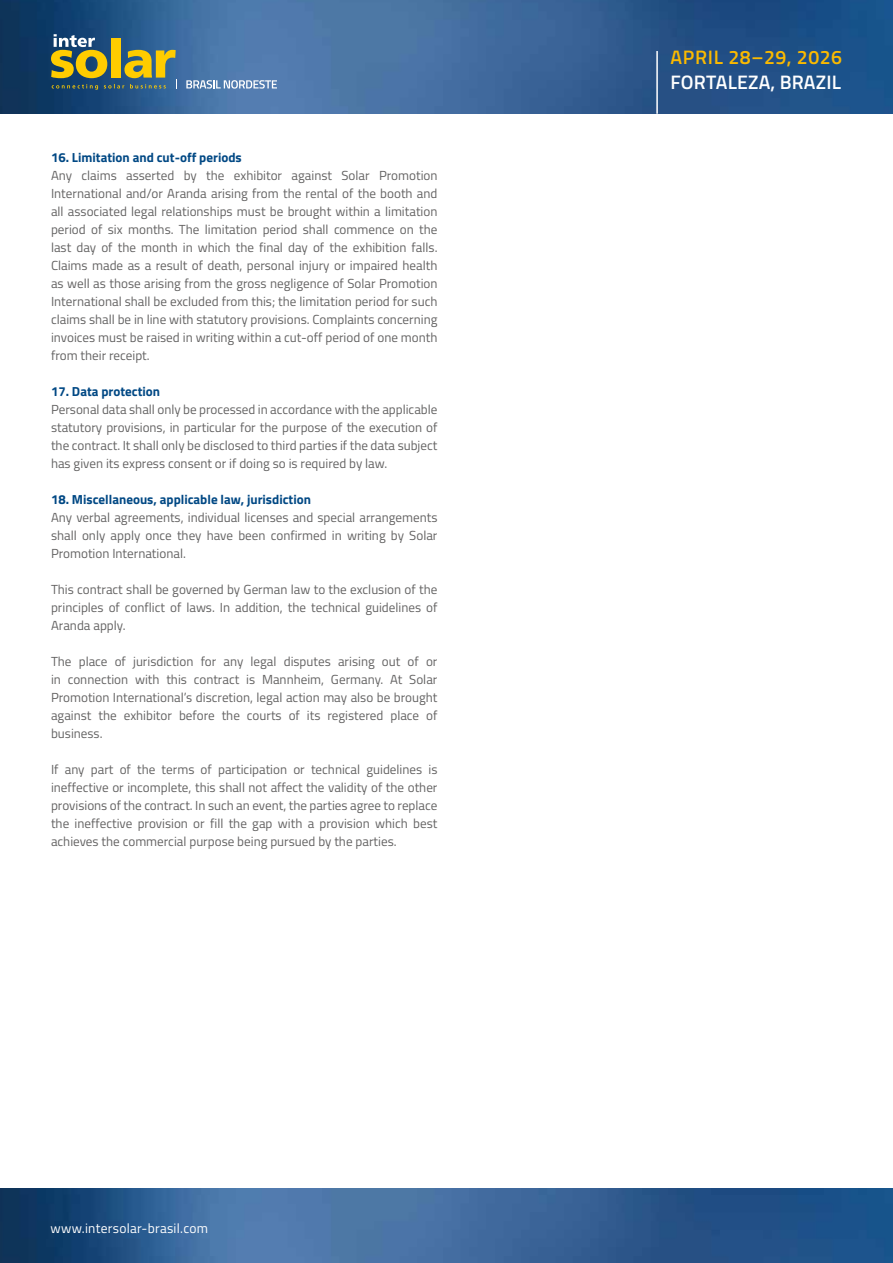
<style>
.page{position:relative;width:893px;height:1263px;background:#fff}
.page>*{position:absolute;margin:0;border:0;box-sizing:border-box;transform-origin:0 0}
.t1{font:600 19.5px "Titillium";letter-spacing:.01em;color:#fff}
.t2{font:600 19.5px "Titillium";letter-spacing:.025em;color:#fbba00}
.t3{font:13.5px "Titillium";letter-spacing:.02em;color:#fff}
.t4{font:13.2px/18px "Titillium";color:#646363;text-align:justify}
.t5{font:700 13.2px "Titillium";color:#004884}
</style>
<div class="page">
<img style="left:0;top:0;width:893px;height:114px">
<hr style="left:656px;top:51px;width:2px;height:63px;background:#fff">
<img style="left:0;top:1188px;width:893px;height:75px">
<svg style="left:186px;top:80px;width:91px;height:9px"></svg>
<svg style="left:51px;top:34px;width:126px;height:56px;background:#73805a"></svg>
<p class="t5" style="left:51px;top:147px;width:192px">16. Limitation and cut-off periods</p>
<p class="t4" style="left:51px;top:166px;width:388px">Any claims asserted by the exhibitor against Solar Promotion International and/or Aranda arising from the rental of the booth and all associated legal relationships must be brought within a limitation period of six months. The limitation period shall commence on the last day of the month in which the final day of the exhibition falls.<br>Claims made as a result of death, personal injury or impaired health as well as those arising from the gross negligence of Solar Promotion International shall be excluded from this; the limitation period for such claims shall be in line with statutory provisions. Complaints concerning invoices must be raised in writing within a cut-off period of one month from their receipt.</p>
<p class="t5" style="left:51px;top:381px;width:111px">17. Data protection</p>
<p class="t4" style="left:51px;top:400px;width:388px">Personal data shall only be processed in accordance with the applicable statutory provisions, in particular for the purpose of the execution of the contract. It shall only be disclosed to third parties if the data subject has given its express consent or if doing so is required by law.</p>
<p class="t5" style="left:51px;top:489px;width:261px">18. Miscellaneous, applicable law, jurisdiction</p>
<p class="t4" style="left:51px;top:508px;width:388px">Any verbal agreements, individual licenses and special arrangements shall only apply once they have been confirmed in writing by Solar Promotion International.</p>
<p class="t4" style="left:51px;top:580px;width:388px">This contract shall be governed by German law to the exclusion of the principles of conflict of laws. In addition, the technical guidelines of Aranda apply.</p>
<p class="t4" style="left:51px;top:652px;width:388px">The place of jurisdiction for any legal disputes arising out of or in connection with this contract is Mannheim, Germany. At Solar Promotion International’s discretion, legal action may also be brought against the exhibitor before the courts of its registered place of business.</p>
<p class="t4" style="left:51px;top:760px;width:388px">If any part of the terms of participation or technical guidelines is ineffective or incomplete, this shall not affect the validity of the other provisions of the contract. In such an event, the parties agree to replace the ineffective provision or fill the gap with a provision which best achieves the commercial purpose being pursued by the parties.</p>
<p class="t3" style="left:51px;top:1218px;width:159px">www.intersolar-brasil.com</p>
<h1 class="t2" style="left:670px;top:42px;width:173px">APRIL 28–29, 2026</h1>
<h1 class="t1" style="left:670px;top:67px;width:172px">FORTALEZA, BRAZIL</h1>
</div>
